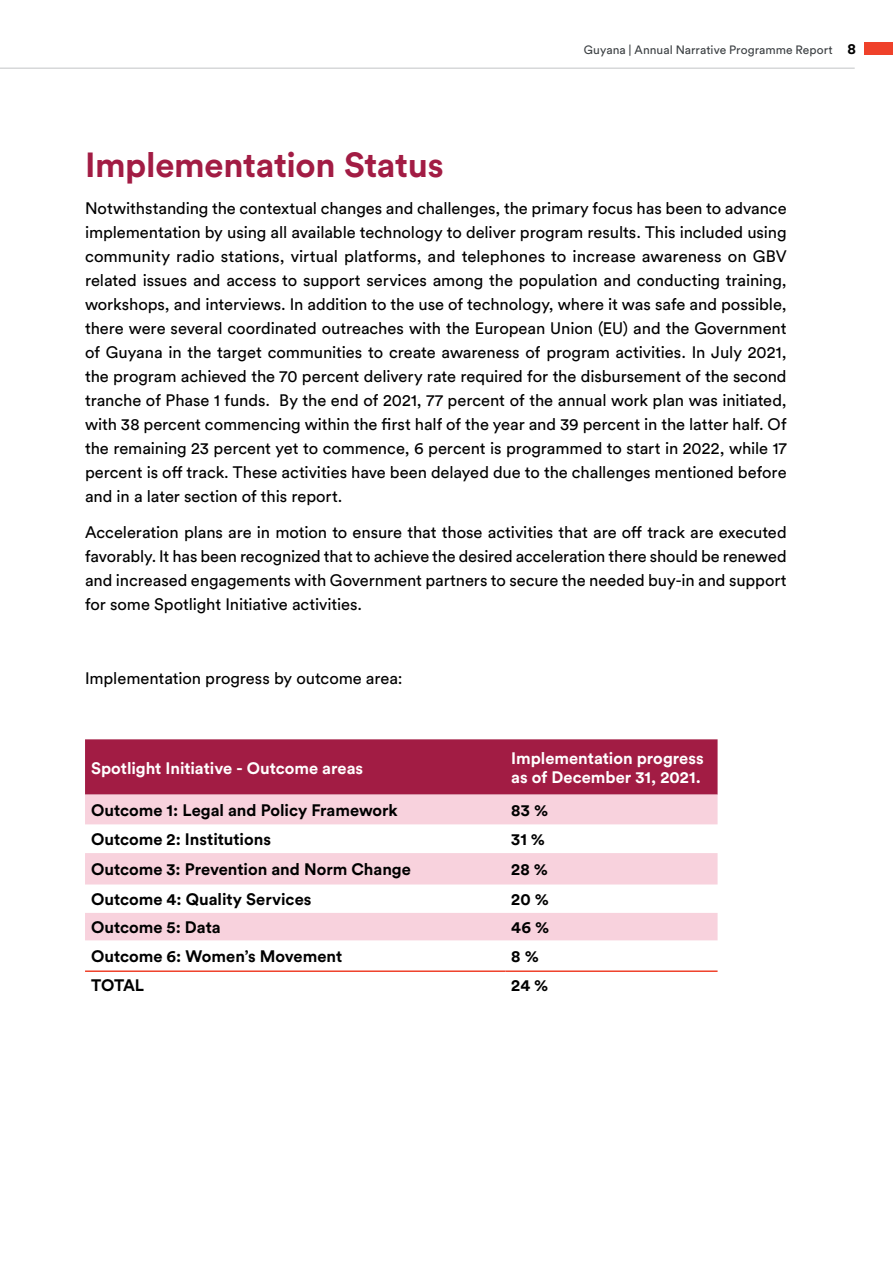
<style>
.page{position:relative;width:893px;height:1263px;background:#fff}
.page>*{position:absolute;margin:0;border:0;box-sizing:border-box;transform-origin:0 0}
.t1{font:700 34.5px "Circular Std";letter-spacing:-.01em;color:#a21c44}
.t2{font:16.5px/24px "Circular Std";letter-spacing:-.005em;color:#000;text-align:justify}
.t3{font:700 16.5px "Circular Std";color:#000}
.t4{font:700 16.5px/19.5px "Circular Std";color:#fff}
.t5{font:12px "Circular Std";letter-spacing:.005em;color:#3b3f42}
.s1{font-weight:700;font-size:15px;color:#000}
</style>
<div class="page">
<hr style="left:0;top:67px;width:855px;height:2px;background:#d7d8d9">
<div style="left:864px;top:42px;width:29px;height:13px;background:#ef412a"></div>
<div style="left:85px;top:739px;width:633px;height:56px;background:#a21c44"></div>
<svg style="left:85px;top:795px;width:633px;height:145px;fill:#f8d2dd"></svg>
<hr style="left:85px;top:970px;width:420px;height:2px;background:#ef412a">
<hr style="left:505px;top:970px;width:213px;height:2px;background:#ef412a">
<p class="t5" style="left:584px;top:43px;width:274px">Guyana | Annual Narrative Programme Report <span class="s1">8</span></p>
<h1 class="t1" style="left:85px;top:142px;width:360px">Implementation Status</h1>
<p class="t2" style="left:85px;top:195px;width:703px">Notwithstanding the contextual changes and challenges, the primary focus has been to advance implementation by using all available technology to deliver program results. This included using community radio stations, virtual platforms, and telephones to increase awareness on GBV related issues and access to support services among the population and conducting training, workshops, and interviews. In addition to the use of technology, where it was safe and possible, there were several coordinated outreaches with the European Union (EU) and the Government of Guyana in the target communities to create awareness of program activities. In July 2021, the program achieved the 70 percent delivery rate required for the disbursement of the second tranche of Phase 1 funds. By the end of 2021, 77 percent of the annual work plan was initiated, with 38 percent commencing within the first half of the year and 39 percent in the latter half. Of the remaining 23 percent yet to commence, 6 percent is programmed to start in 2022, while 17 percent is off track. These activities have been delayed due to the challenges mentioned before and in a later section of this report.</p>
<p class="t2" style="left:85px;top:520px;width:703px">Acceleration plans are in motion to ensure that those activities that are off track are executed favorably. It has been recognized that to achieve the desired acceleration there should be renewed and increased engagements with Government partners to secure the needed buy-in and support for some Spotlight Initiative activities.</p>
<p class="t2" style="left:85px;top:666px;width:319px">Implementation progress by outcome area:</p>
<p class="t4" style="left:91px;top:758px;width:274px">Spotlight Initiative - Outcome areas</p>
<p class="t4" style="left:511px;top:748px;width:194px">Implementation progress as of December 31, 2021.</p>
<p class="t3" style="left:91px;top:800px;width:308px">Outcome 1: Legal and Policy Framework</p>
<p class="t3" style="left:511px;top:800px;width:38px">83 %</p>
<p class="t3" style="left:91px;top:829px;width:181px">Outcome 2: Institutions</p>
<p class="t3" style="left:511px;top:829px;width:35px">31 %</p>
<p class="t3" style="left:91px;top:859px;width:321px">Outcome 3: Prevention and Norm Change</p>
<p class="t3" style="left:511px;top:859px;width:38px">28 %</p>
<p class="t3" style="left:91px;top:889px;width:222px">Outcome 4: Quality Services</p>
<p class="t3" style="left:511px;top:889px;width:39px">20 %</p>
<p class="t3" style="left:91px;top:917px;width:131px">Outcome 5: Data</p>
<p class="t3" style="left:511px;top:917px;width:39px">46 %</p>
<p class="t3" style="left:91px;top:946px;width:253px">Outcome 6: Women’s Movement</p>
<p class="t3" style="left:511px;top:946px;width:29px">8 %</p>
<p class="t3" style="left:91px;top:974px;width:55px">TOTAL</p>
<p class="t3" style="left:511px;top:974px;width:39px">24 %</p>
</div>
